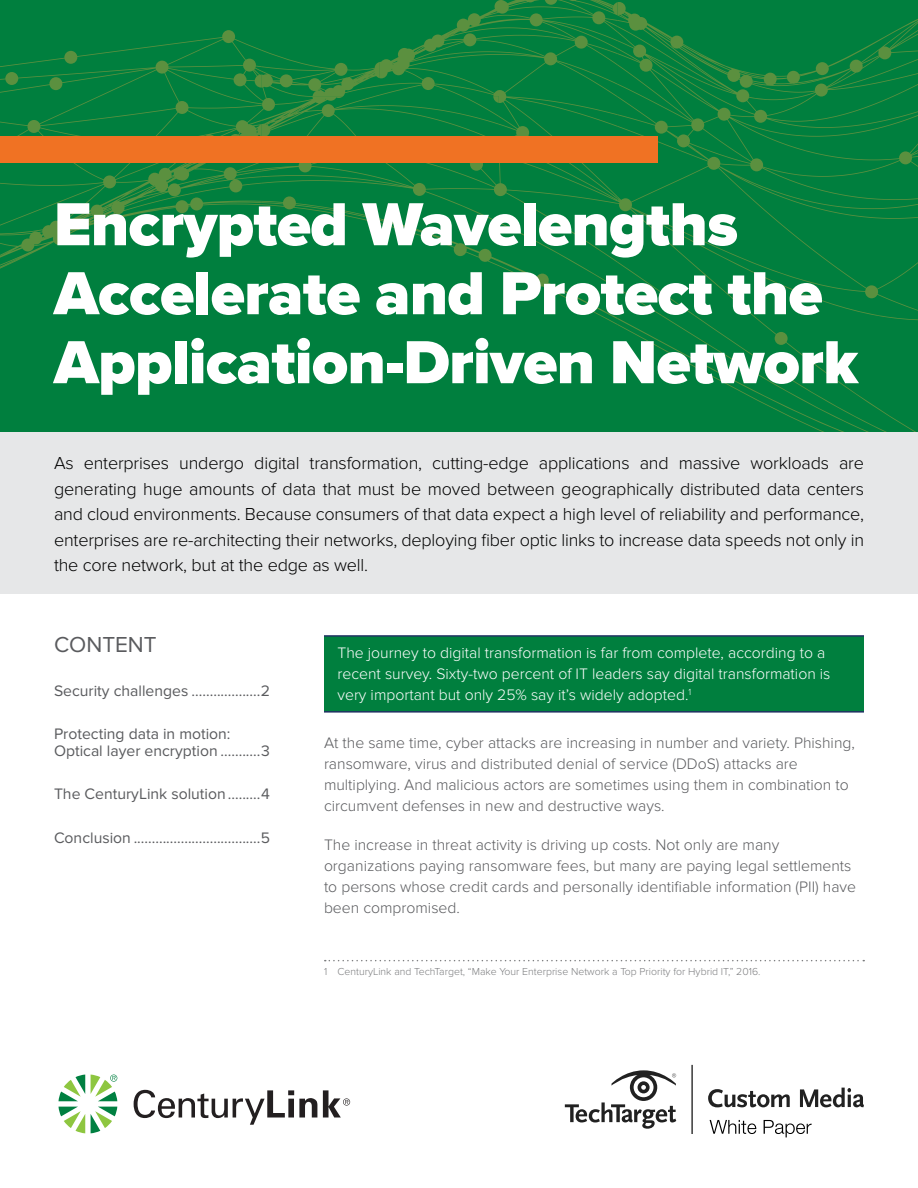
<style>
.page{position:relative;width:918px;height:1188px;background:#fff}
.page>*{position:absolute;margin:0;border:0;box-sizing:border-box;transform-origin:0 0}
.t1{font:900 63px/69px "Proxima Nova";letter-spacing:-.01em;color:#fff}
.t2{font:22.5px "Proxima Nova";color:#5a5b5e}
.t3{font:300 18px/25.5px "Proxima Nova";letter-spacing:-.01em;color:#000;text-align:justify}
.t4{font:300 15.75px/21px "Proxima Nova";color:#5a5b5e}
.t5{font:300 15.75px/21px "Proxima Nova";color:#fff}
.t6{font:15.75px/16.5px "Proxima Nova";color:#5a5b5e}
.t7{font:300 10.5px "Proxima Nova";color:#7b7c7e}
</style>
<div class="page">
<div style="left:324px;top:636px;width:540px;height:76px;background:#007f3e"></div>
<div style="left:617px;top:0;width:301px;height:30px;background:#007f3e"></div>
<div style="left:0;top:30px;width:918px;height:402px;background:#007f3e"></div>
<svg style="left:261px;top:0;width:356px;height:50px;background:#0b813e"></svg>
<svg style="left:261px;top:50px;width:657px;height:101px;background:#0e813e"></svg>
<svg style="left:0;top:151px;width:918px;height:174px;background:#05803e"></svg>
<div style="left:0;top:432px;width:918px;height:162px;background:#e6e7e8"></div>
<hr style="left:324px;top:635px;width:540px;height:2px;background:#213363">
<hr style="left:324px;top:711px;width:540px;height:2px;background:#213363">
<div style="left:0;top:136px;width:658px;height:27px;background:#f07223"></div>
<svg style="left:710px;top:1120px;width:102px;height:17px"></svg>
<svg style="left:565px;top:1070px;width:111px;height:59px"></svg>
<hr style="left:691px;top:1065px;width:2px;height:69px;background:#212121">
<svg style="left:708px;top:1089px;width:82px;height:18px"></svg>
<svg style="left:800px;top:1088px;width:64px;height:19px"></svg>
<svg style="left:325px;top:960px;width:539px;height:1px"></svg>
<svg style="left:59px;top:1107px;width:26px;height:26px"></svg>
<svg style="left:58px;top:1075px;width:27px;height:26px"></svg>
<svg style="left:91px;top:1107px;width:26px;height:26px"></svg>
<svg style="left:91px;top:1075px;width:26px;height:26px"></svg>
<svg style="left:134px;top:1090px;width:183px;height:35px"></svg>
<svg style="left:323px;top:1090px;width:27px;height:28px"></svg>
<h1 class="t1" style="left:54px;top:189px;width:806px">Encrypted Wavelengths<br>Accelerate and Protect the<br>Application-Driven Network</h1>
<p class="t3" style="left:54px;top:451px;width:812px">As enterprises undergo digital transformation, cutting-edge applications and massive workloads are generating huge amounts of data that must be moved between geographically distributed data centers and cloud environments. Because consumers of that data expect a high level of reliability and performance, enterprises are re-architecting their networks, deploying fiber optic links to increase data speeds not only in the core network, but at the edge as well.</p>
<h2 class="t2" style="left:54px;top:632px;width:104px">CONTENT</h2>
<p class="t6" style="left:54px;top:683px;width:217px">Security challenges ...................2</p>
<p class="t6" style="left:54px;top:726px;width:217px">Protecting data in motion:<br>Optical layer encryption ...........3</p>
<p class="t6" style="left:54px;top:786px;width:217px">The CenturyLink solution.........4</p>
<p class="t6" style="left:54px;top:830px;width:217px">Conclusion ...................................5</p>
<p class="t5" style="left:338px;top:643px;width:495px">The journey to digital transformation is far from complete, according to a recent survey. Sixty-two percent of IT leaders say digital transformation is very important but only 25% say it’s widely adopted.<sup>1</sup></p>
<p class="t4" style="left:324px;top:733px;width:532px">At the same time, cyber attacks are increasing in number and variety. Phishing, ransomware, virus and distributed denial of service (DDoS) attacks are multiplying. And malicious actors are sometimes using them in combination to circumvent defenses in new and destructive ways.</p>
<p class="t4" style="left:324px;top:834px;width:534px">The increase in threat activity is driving up costs. Not only are many organizations paying ransomware fees, but many are paying legal settlements to persons whose credit cards and personally identifiable information (PII) have been compromised.</p>
<p class="t7" style="left:324px;top:965px;width:438px">1 CenturyLink and TechTarget, “Make Your Enterprise Network a Top Priority for Hybrid IT,” 2016.</p>
</div>
